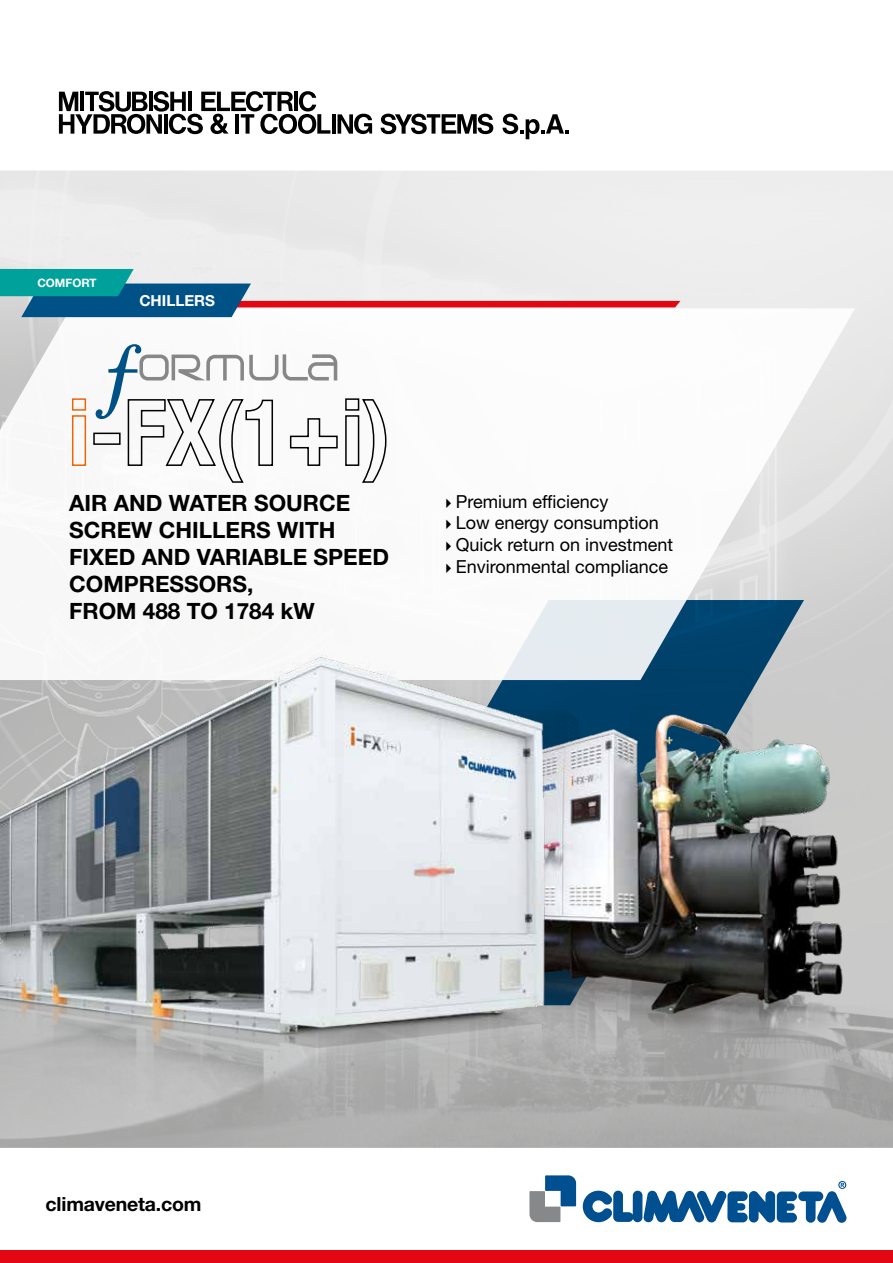
<style>
.page{position:relative;width:893px;height:1263px;background:#fff}
.page>*{position:absolute;margin:0;border:0;box-sizing:border-box;transform-origin:0 0}
.t1{font:700 22.5px/27px "Helvetica Neue LT Std";color:#000}
.t2{font:700 19.5px "Helvetica Neue LT Std";letter-spacing:-.01em;color:#000}
.t3{font:18px "Helvetica Neue LT Std";color:#000}
.t4{font:700 15.15px "Helvetica Neue LT Std";color:#fff}
.t5{font:700 11.55px "Helvetica Neue LT Std";color:#fff}
</style>
<div class="page">
<svg style="left:502px;top:114px;width:67px;height:25px"></svg>
<svg style="left:381px;top:114px;width:112px;height:20px"></svg>
<hr style="left:332px;top:114px;width:4px;height:20px;background:#000">
<svg style="left:59px;top:91px;width:271px;height:43px"></svg>
<svg style="left:337px;top:114px;width:35px;height:20px"></svg>
<svg style="left:529px;top:1175px;width:47px;height:47px"></svg>
<svg style="left:583px;top:1181px;width:263px;height:42px"></svg>
<div style="left:0;top:1250px;width:893px;height:13px;background:#e30613"></div>
<svg style="left:547px;top:680px;width:257px;height:33px;background:#2b5d7d"></svg>
<svg style="left:0;top:308px;width:855px;height:372px"></svg>
<svg style="left:71px;top:398px;width:16px;height:69px"></svg>
<div style="left:93px;top:433px;width:28px;height:12px;border:2px solid #000"></div>
<svg style="left:344px;top:398px;width:43px;height:85px"></svg>
<svg style="left:96px;top:344px;width:242px;height:139px"></svg>
<svg style="left:0;top:269px;width:680px;height:48px"></svg>
<img style="left:547px;top:713px;width:296px;height:335px">
<img style="left:0;top:656px;width:547px;height:458px">
<p class="t5" style="left:37px;top:276px;width:61px">COMFORT</p>
<p class="t4" style="left:139px;top:291px;width:77px">CHILLERS</p>
<p class="t1" style="left:69px;top:489px;width:321px">AIR AND WATER SOURCE<br>SCREW CHILLERS WITH<br>FIXED AND VARIABLE SPEED<br>COMPRESSORS,<br>FROM 488 TO 1784 kW</p>
<p class="t3" style="left:441px;top:491px;width:169px">✔Premium efficiency</p>
<p class="t3" style="left:441px;top:512px;width:220px">✔Low energy consumption</p>
<p class="t3" style="left:441px;top:534px;width:234px">✔Quick return on investment</p>
<p class="t3" style="left:441px;top:555px;width:229px">✔Environmental compliance</p>
<p class="t2" style="left:46px;top:1192px;width:157px">climaveneta.com</p>
</div>
